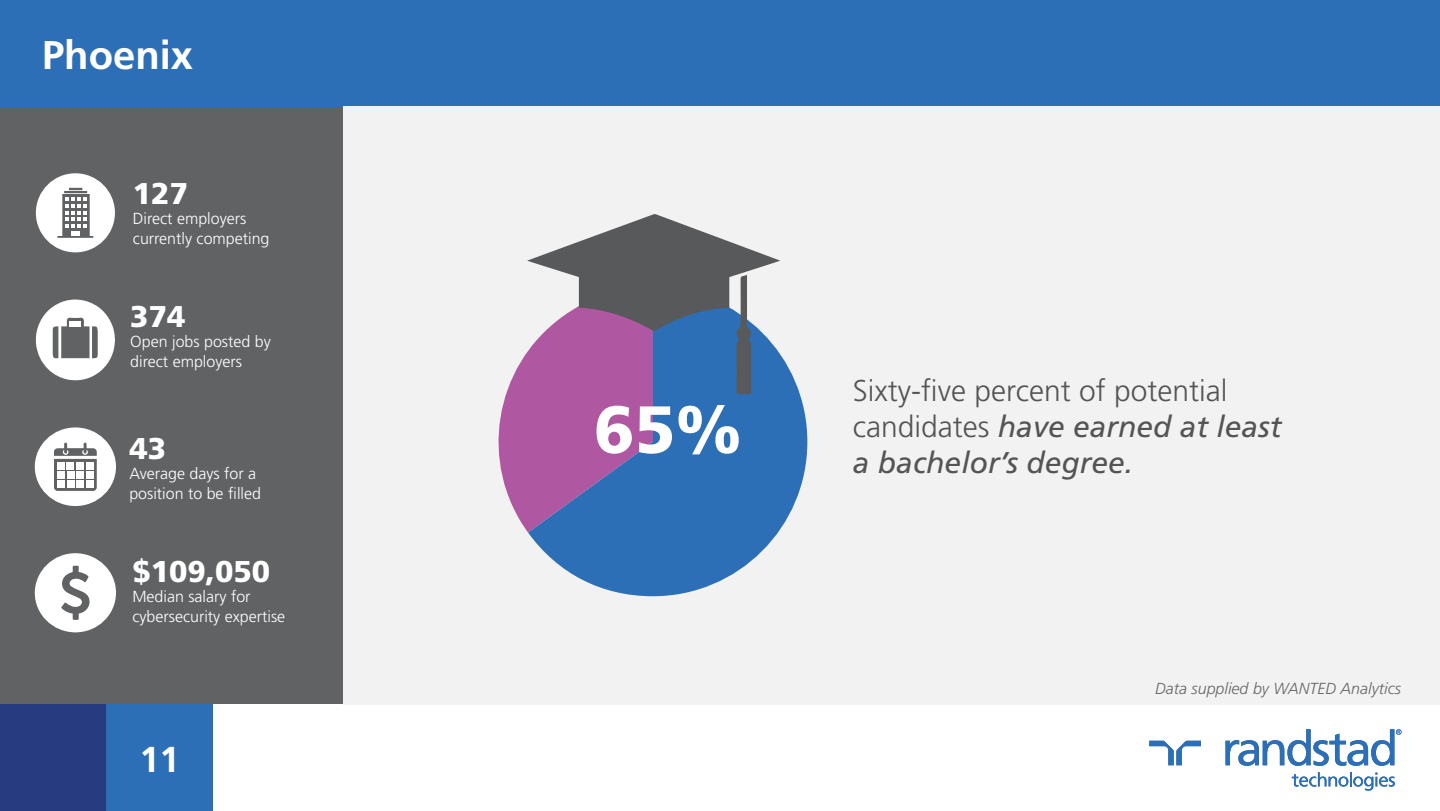
<style>
.page{position:relative;width:1440px;height:811px;background:#fff}
.page>*{position:absolute;margin:0;border:0;box-sizing:border-box;transform-origin:0 0}
.t1{font:900 66.6px "Frutiger";color:#fff}
.t2{font:700 40px "Frutiger";color:#fff}
.t3{font:700 36px "Frutiger";color:#fff}
.t4{font:300 30px/36px "Frutiger";color:#545454}
.t5{font:italic 30px "Frutiger";color:#545454}
.t6{font:900 30px "Frutiger";color:#fff}
.t7{font:300 16px/20px "Frutiger";color:#fff}
.t8{font:italic 300 16px "Frutiger";color:#65676a}
.s1{font-weight:400;font-style:italic}
</style>
<div class="page">
<div style="left:0;top:106px;width:343px;height:599px;background:#616264"></div>
<div style="left:0;top:0;width:1440px;height:106px;background:#2d6fb7"></div>
<div style="left:0;top:704px;width:106px;height:107px;background:#263b80"></div>
<div style="left:213px;top:704px;width:1227px;height:107px;background:#fff"></div>
<svg style="left:1292px;top:772px;width:103px;height:18px"></svg>
<svg style="left:1149px;top:740px;width:52px;height:25px"></svg>
<svg style="left:1226px;top:729px;width:176px;height:37px"></svg>
<div style="left:106px;top:705px;width:107px;height:106px;background:#2d6fb7"></div>
<div style="left:343px;top:106px;width:1097px;height:599px;background:#f2f2f2"></div>
<svg style="left:36px;top:299px;width:79px;height:81px"></svg>
<div style="left:70px;top:321px;width:11px;height:5px;background:#fff"></div>
<svg style="left:35px;top:553px;width:81px;height:79px"></svg>
<svg style="left:35px;top:427px;width:81px;height:79px"></svg>
<div style="left:86px;top:481px;width:8px;height:7px;background:#fff"></div>
<svg style="left:36px;top:173px;width:79px;height:79px"></svg>
<svg style="left:528px;top:354px;width:279px;height:242px;fill:#2d6fb7"></svg>
<svg style="left:498px;top:214px;width:282px;height:318px"></svg>
<h2 class="t2" style="left:42px;top:31px;width:153px">Phoenix</h2>
<h3 class="t6" style="left:133px;top:175px;width:57px">127</h3>
<p class="t7" style="left:133px;top:208px;width:138px">Direct employers currently competing</p>
<h3 class="t6" style="left:130px;top:299px;width:57px">374</h3>
<p class="t7" style="left:130px;top:332px;width:142px">Open jobs posted by direct employers</p>
<h3 class="t6" style="left:129px;top:430px;width:38px">43</h3>
<p class="t7" style="left:129px;top:463px;width:133px">Average days for a position to be filled</p>
<h3 class="t6" style="left:132px;top:553px;width:139px">$109,050</h3>
<p class="t7" style="left:132px;top:586px;width:154px">Median salary for cybersecurity expertise</p>
<h3 class="t3" style="left:139px;top:738px;width:42px">11</h3>
<h1 class="t1" style="left:594px;top:389px;width:150px">65%</h1>
<h3 class="t4" style="left:853px;top:372px;width:430px">Sixty-five percent of potential candidates <span class="s1">have earned at least</span></h3>
<h3 class="t5" style="left:853px;top:445px;width:282px">a bachelor’s degree.</h3>
<p class="t8" style="left:1155px;top:679px;width:247px">Data supplied by WANTED Analytics</p>
</div>
